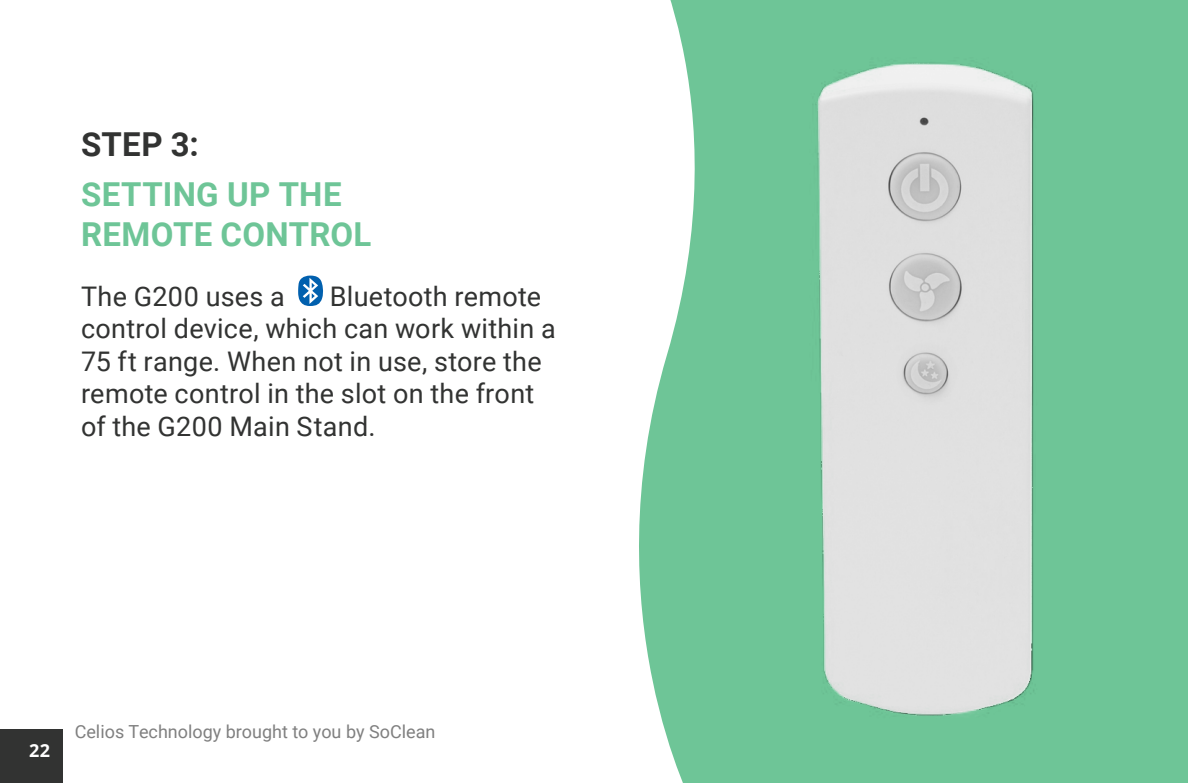
<style>
.page{position:relative;width:1188px;height:783px;background:#fff}
.page>*{position:absolute;margin:0;border:0;box-sizing:border-box;transform-origin:0 0}
.t1{font:700 33px/39.6px "Roboto";letter-spacing:.01em;color:#6ec597}
.t2{font:700 33px "Roboto";color:#323332}
.t3{font:27px/32.4px "Roboto";letter-spacing:.01em;color:#323332}
.t4{font:18px "Roboto";color:#808080}
.t5{font:700 18px "Open Sans";color:#fff}
</style>
<div class="page">
<div style="left:0;top:729px;width:63px;height:54px;background:#323332"></div>
<svg style="left:298px;top:276px;width:25px;height:30px"></svg>
<svg style="left:639px;top:0;width:549px;height:783px;background:#80cca4"></svg>
<img style="left:749px;top:34px;width:356px;height:736px">
<p class="t2" style="left:81px;top:121px;width:119px">STEP 3:</p>
<p class="t1" style="left:81px;top:174px;width:292px">SETTING UP THE<br>REMOTE CONTROL</p>
<p class="t3" style="left:81px;top:279px;width:205px">The G200 uses a</p>
<p class="t3" style="left:81px;top:279px;width:476px;text-indent:249px">Bluetooth remote control device, which can work within a<br>75 ft range. When not in use, store the remote control in the slot on the front of the G200 Main Stand.</p>
<p class="t5" style="left:29px;top:737px;width:22px">22</p>
<p class="t4" style="left:75px;top:719px;width:362px">Celios Technology brought to you by SoClean</p>
</div>
